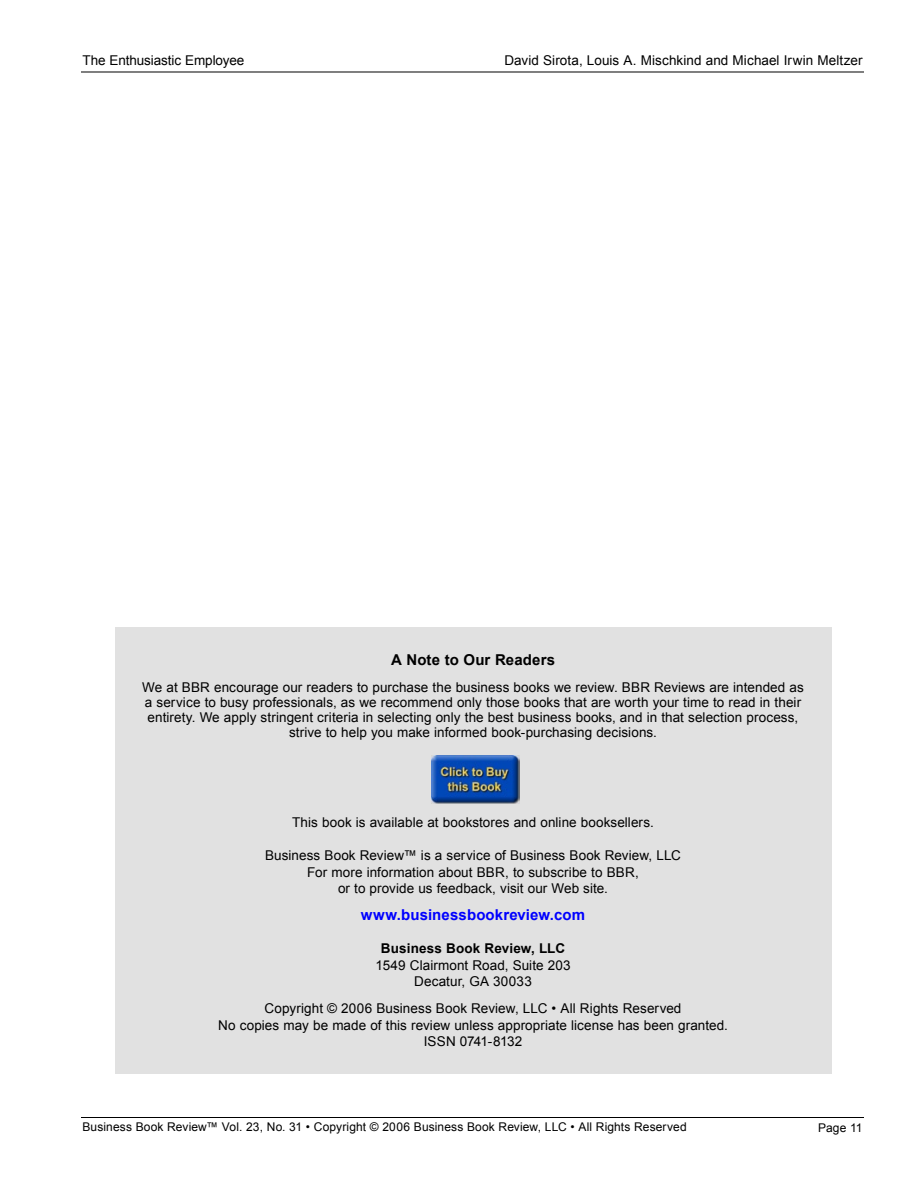
<style>
.page{position:relative;width:918px;height:1188px;background:#fff}
.page>*{position:absolute;margin:0;border:0;box-sizing:border-box;transform-origin:0 0}
.Back_Panel{font:700 15px "Arial";letter-spacing:.01em;color:#00f}
.Main_Subtitle{font:700 15px "Arial";letter-spacing:.01em;color:#000}
.Main_Subtitle-2{font:13.5px/15px "Arial";letter-spacing:.005em;color:#000;text-align:center}
.Back_Panel-2{font:13.5px/16.5px "Arial";letter-spacing:.005em;color:#000;text-align:center}
.t1{font:12px "Arial";letter-spacing:.01em;color:#000}
.s1{font-weight:700}
</style>
<div class="page">
<hr style="left:81px;top:72px;width:783px;height:1px;background:#000">
<hr style="left:81px;top:1117px;width:783px;height:1px;background:#000">
<div style="left:115px;top:627px;width:716px;height:447px;background:#e1e1e1"></div>
<img style="left:431px;top:755px;width:88px;height:48px">
<p class="Main_Subtitle-2" style="left:82px;top:53px;width:163px">The Enthusiastic Employee</p>
<p class="Main_Subtitle-2" style="left:504px;top:53px;width:360px">David Sirota, Louis A. Mischkind and Michael Irwin Meltzer</p>
<p class="Main_Subtitle" style="left:391px;top:651px;width:166px">A Note to Our Readers</p>
<p class="Main_Subtitle-2" style="left:142px;top:680px;width:663px">We at BBR encourage our readers to purchase the business books we review. BBR Reviews are intended as a service to busy professionals, as we recommend only those books that are worth your time to read in their entirety. We apply stringent criteria in selecting only the best business books, and in that selection process, strive to help you make informed book-purchasing decisions.</p>
<p class="Back_Panel-2" style="left:292px;top:814px;width:363px">This book is available at bookstores and online booksellers.</p>
<p class="Back_Panel-2" style="left:265px;top:847px;width:418px">Business Book Review™ is a service of Business Book Review, LLC<br>For more information about BBR, to subscribe to BBR,<br>or to provide us feedback, visit our Web site.</p>
<p class="Back_Panel" style="left:361px;top:907px;width:226px">www.businessbookreview.com</p>
<p class="Back_Panel-2" style="left:376px;top:940px;width:196px"><span class="s1">Business Book Review, LLC<br></span>1549 Clairmont Road, Suite 203<br>Decatur, GA 30033</p>
<p class="Back_Panel-2" style="left:265px;top:1000px;width:418px">Copyright © 2006 Business Book Review, LLC • All Rights Reserved</p>
<p class="Back_Panel-2" style="left:218px;top:1017px;width:511px">No copies may be made of this review unless appropriate license has been granted.</p>
<p class="Back_Panel-2" style="left:424px;top:1033px;width:100px">ISSN 0741-8132</p>
<p class="t1" style="left:82px;top:1121px;width:606px">Business Book Review™ Vol. 23, No. 31 • Copyright © 2006 Business Book Review, LLC • All Rights Reserved</p>
<p class="t1" style="left:818px;top:1121px;width:46px">Page 11</p>
</div>
